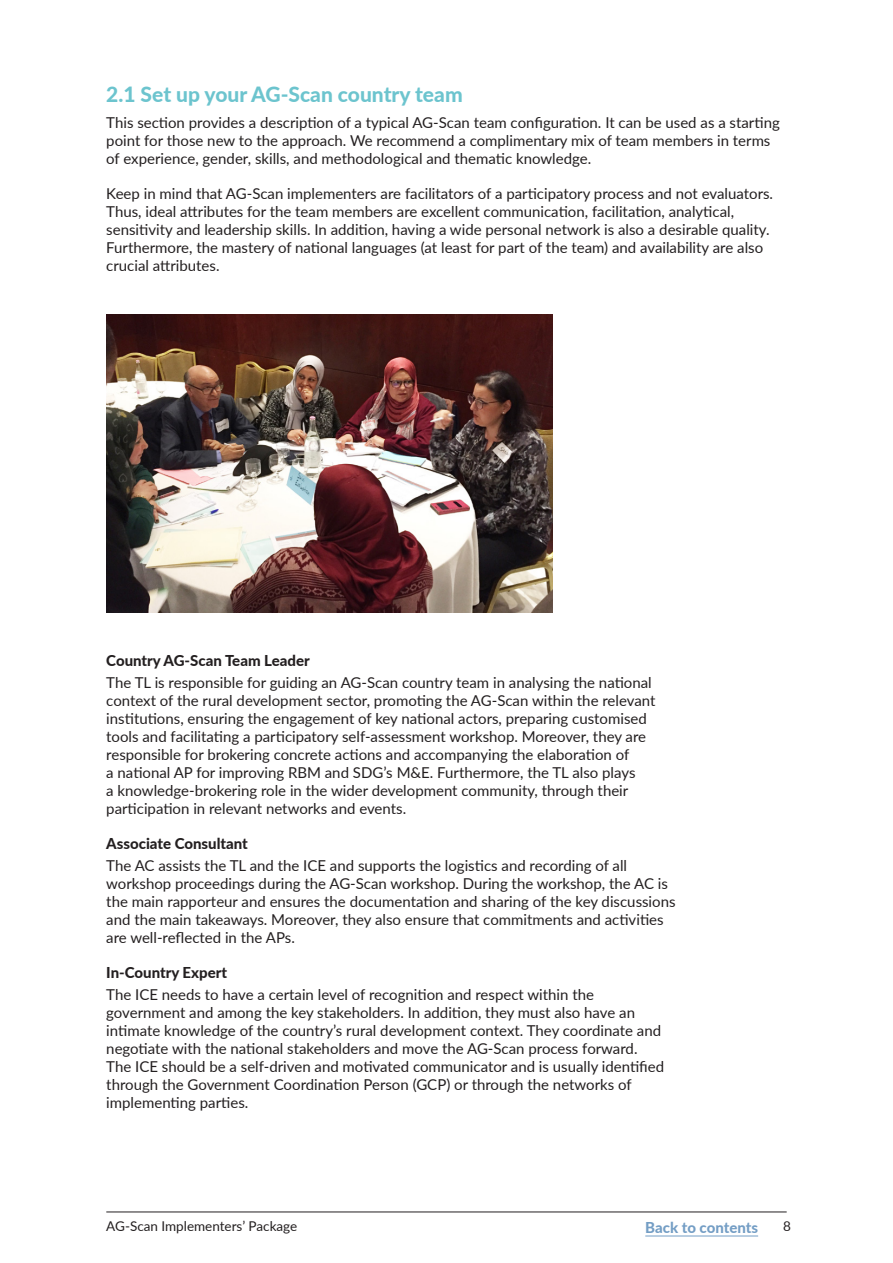
<style>
.page{position:relative;width:893px;height:1263px;background:#fff}
.page>*{position:absolute;margin:0;border:0;box-sizing:border-box;transform-origin:0 0}
.Sub_header{font:800 21px "Lato";color:#6cc4ce}
.t1{font:15px/18px "Lato";color:#231f20}
.t2{font:800 15px "Lato";color:#231f20}
.t3{font:800 15px "Lato";letter-spacing:-.005em;color:#175d9e}
.t4{font:13.5px "Lato";color:#231f20}
</style>
<div class="page">
<hr style="left:106px;top:1212px;width:681px;height:1px;background:#231f20">
<hr style="left:645px;top:1235px;width:113px;height:1px;background:#175d9e">
<img style="left:106px;top:315px;width:447px;height:297px">
<p class="Sub_header" style="left:106px;top:79px;width:358px">2.1 Set up your AG-Scan country team</p>
<p class="t1" style="left:106px;top:113px;width:675px">This section provides a description of a typical AG-Scan team configuration. It can be used as a starting point for those new to the approach. We recommend a complimentary mix of team members in terms of experience, gender, skills, and methodological and thematic knowledge.</p>
<p class="t1" style="left:106px;top:184px;width:668px">Keep in mind that AG-Scan implementers are facilitators of a participatory process and not evaluators.<br>Thus, ideal attributes for the team members are excellent communication, facilitation, analytical, sensitivity and leadership skills. In addition, having a wide personal network is also a desirable quality.<br>Furthermore, the mastery of national languages (at least for part of the team) and availability are also crucial attributes.</p>
<p class="t2" style="left:106px;top:649px;width:205px">Country AG-Scan Team Leader</p>
<p class="t1" style="left:106px;top:673px;width:551px">The TL is responsible for guiding an AG-Scan country team in analysing the national context of the rural development sector, promoting the AG-Scan within the relevant institutions, ensuring the engagement of key national actors, preparing customised tools and facilitating a participatory self-assessment workshop. Moreover, they are responsible for brokering concrete actions and accompanying the elaboration of<br>a national AP for improving RBM and SDG’s M&amp;E. Furthermore, the TL also plays<br>a knowledge-brokering role in the wider development community, through their participation in relevant networks and events.</p>
<p class="t2" style="left:106px;top:832px;width:143px">Associate Consultant</p>
<p class="t1" style="left:106px;top:856px;width:571px">The AC assists the TL and the ICE and supports the logistics and recording of all workshop proceedings during the AG-Scan workshop. During the workshop, the AC is the main rapporteur and ensures the documentation and sharing of the key discussions and the main takeaways. Moreover, they also ensure that commitments and activities are well-reflected in the APs.</p>
<p class="t2" style="left:106px;top:961px;width:122px">In-Country Expert</p>
<p class="t1" style="left:106px;top:985px;width:559px">The ICE needs to have a certain level of recognition and respect within the government and among the key stakeholders. In addition, they must also have an intimate knowledge of the country’s rural development context. They coordinate and negotiate with the national stakeholders and move the AG-Scan process forward.<br>The ICE should be a self-driven and motivated communicator and is usually identified through the Government Coordination Person (GCP) or through the networks of implementing parties.</p>
<p class="t4" style="left:106px;top:1217px;width:192px">AG-Scan Implementers’ Package</p>
<p class="t3" style="left:645px;top:1216px;width:114px">Back to contents</p>
<p class="t4" style="left:783px;top:1217px;width:9px">8</p>
</div>
